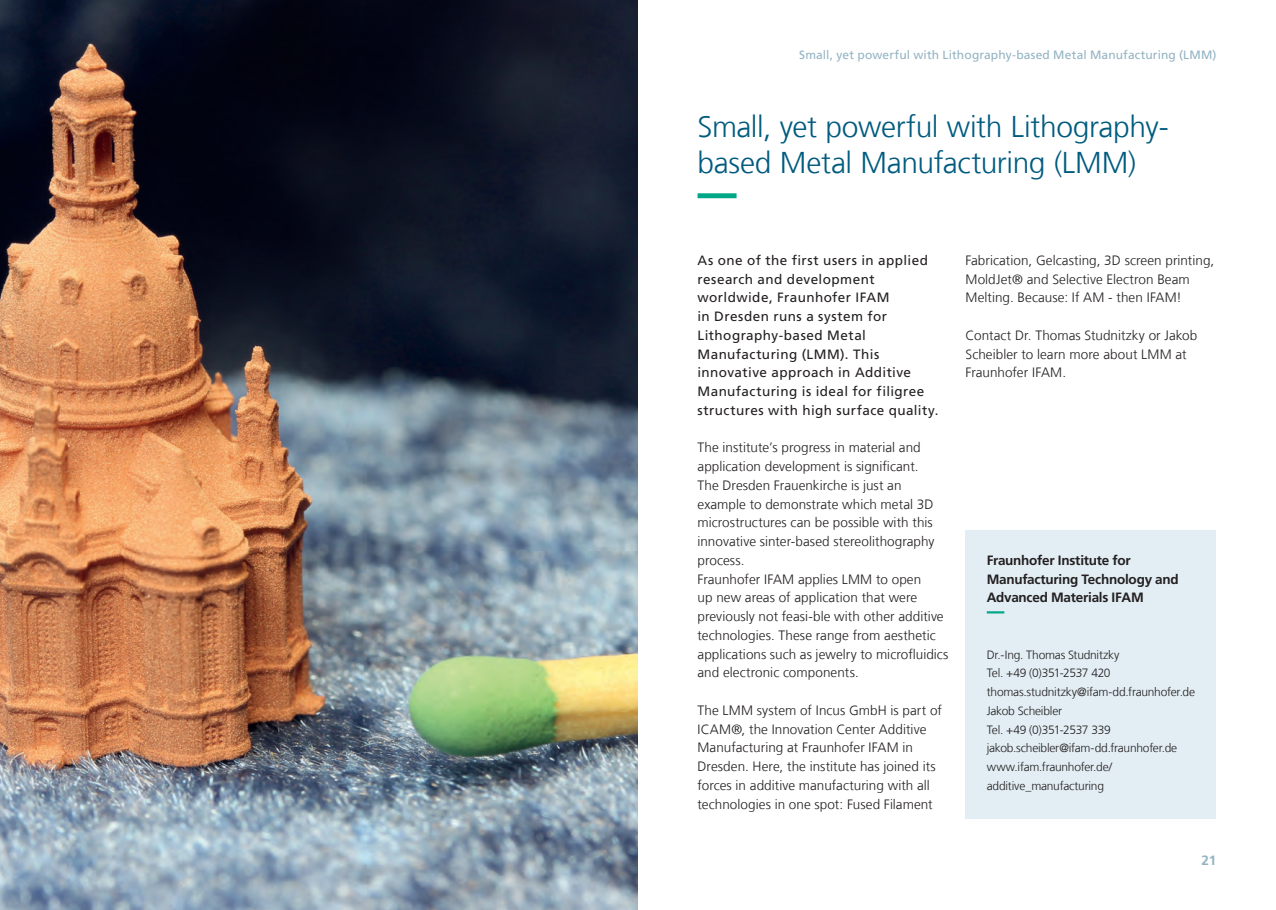
<style>
.page{position:relative;width:1276px;height:910px;background:#fff}
.page>*{position:absolute;margin:0;border:0;box-sizing:border-box;transform-origin:0 0}
.Ueberschrift_20_24_b{font:300 30px/36px "Frutiger LT Com";letter-spacing:-.015em;color:#005b7f}
.Fliesstext_9_12_5_sc{font:300 13.5px/18.8px "Frutiger LT Com";letter-spacing:.005em;color:#231f20}
.Introtext_9_12_5_sch{font:13.5px/18.8px "Frutiger LT Com";letter-spacing:.03em;color:#231f20}
.Infokasten_klein_Ueb{font:700 13.5px/18.8px "Frutiger LT Com";letter-spacing:-.02em;color:#231f20}
.t1{font:700 13.5px "Frutiger LT Com";color:#93b3c3}
.Infokasten_klein_Fli{font:300 12px/18.8px "Frutiger LT Com";letter-spacing:-.02em;color:#231f20}
.t2{font:12px "Frutiger LT Com";letter-spacing:.015em;color:#93b3c3}
</style>
<div class="page">
<img style="left:0;top:0;width:638px;height:910px">
<svg style="left:697px;top:193px;width:40px;height:5px"></svg>
<div style="left:965px;top:530px;width:251px;height:289px;background:#e2eef4"></div>
<svg style="left:986px;top:611px;width:19px;height:2px"></svg>
<p class="t2" style="left:799px;top:47px;width:419px">Small, yet powerful with Lithography-based Metal Manufacturing (LMM)</p>
<p class="Ueberschrift_20_24_b" style="left:697px;top:109px;width:472px">Small, yet powerful with Lithography&shy;based Metal Manufacturing (LMM)</p>
<p class="Introtext_9_12_5_sch" style="left:697px;top:251px;width:243px">As one of the first users in applied research and development worldwide, Fraunhofer IFAM<br>in Dresden runs a system for<br>Lithography-based Metal<br>Manufacturing (LMM). This innovative approach in Additive<br>Manufacturing is ideal for filigree structures with high surface quality.</p>
<p class="Fliesstext_9_12_5_sc" style="left:697px;top:438px;width:238px">The institute’s progress in material and application development is significant.<br>The Dresden Frauenkirche is just an example to demonstrate which metal 3D microstructures can be possible with this innovative sinter-based stereolithography process.</p>
<p class="Fliesstext_9_12_5_sc" style="left:697px;top:570px;width:252px">Fraunhofer IFAM applies LMM to open<br>up new areas of application that were previously not feasi-ble with other additive technologies. These range from aesthetic applications such as jewelry to microfluidics and electronic components.</p>
<p class="Fliesstext_9_12_5_sc" style="left:697px;top:701px;width:246px">The LMM system of Incus GmbH is part of ICAM®, the Innovation Center Additive Manufacturing at Fraunhofer IFAM in Dresden. Here, the institute has joined its forces in additive manufacturing with all technologies in one spot: Fused Filament</p>
<p class="Fliesstext_9_12_5_sc" style="left:965px;top:251px;width:250px">Fabrication, Gelcasting, 3D screen printing,<br>MoldJet® and Selective Electron Beam<br>Melting. Because: If AM - then IFAM!</p>
<p class="Fliesstext_9_12_5_sc" style="left:965px;top:326px;width:233px">Contact Dr. Thomas Studnitzky or Jakob<br>Scheibler to learn more about LMM at<br>Fraunhofer IFAM.</p>
<p class="Infokasten_klein_Ueb" style="left:986px;top:551px;width:194px">Fraunhofer Institute for<br>Manufacturing Technology and<br>Advanced Materials IFAM</p>
<p class="Infokasten_klein_Fli" style="left:986px;top:645px;width:134px">Dr.-Ing. Thomas Studnitzky</p>
<p class="Infokasten_klein_Fli" style="left:986px;top:664px;width:125px">Tel. +49 (0)351-2537 420</p>
<p class="Infokasten_klein_Fli" style="left:986px;top:683px;width:210px">thomas.studnitzky@ifam-dd.fraunhofer.de</p>
<p class="Infokasten_klein_Fli" style="left:986px;top:701px;width:77px">Jakob Scheibler</p>
<p class="Infokasten_klein_Fli" style="left:986px;top:720px;width:125px">Tel. +49 (0)351-2537 339</p>
<p class="Infokasten_klein_Fli" style="left:986px;top:739px;width:192px">jakob.scheibler@ifam-dd.fraunhofer.de</p>
<p class="Infokasten_klein_Fli" style="left:986px;top:758px;width:127px">www.ifam.fraunhofer.de/ additive_manufacturing</p>
<p class="t1" style="left:1201px;top:852px;width:16px">21</p>
</div>
